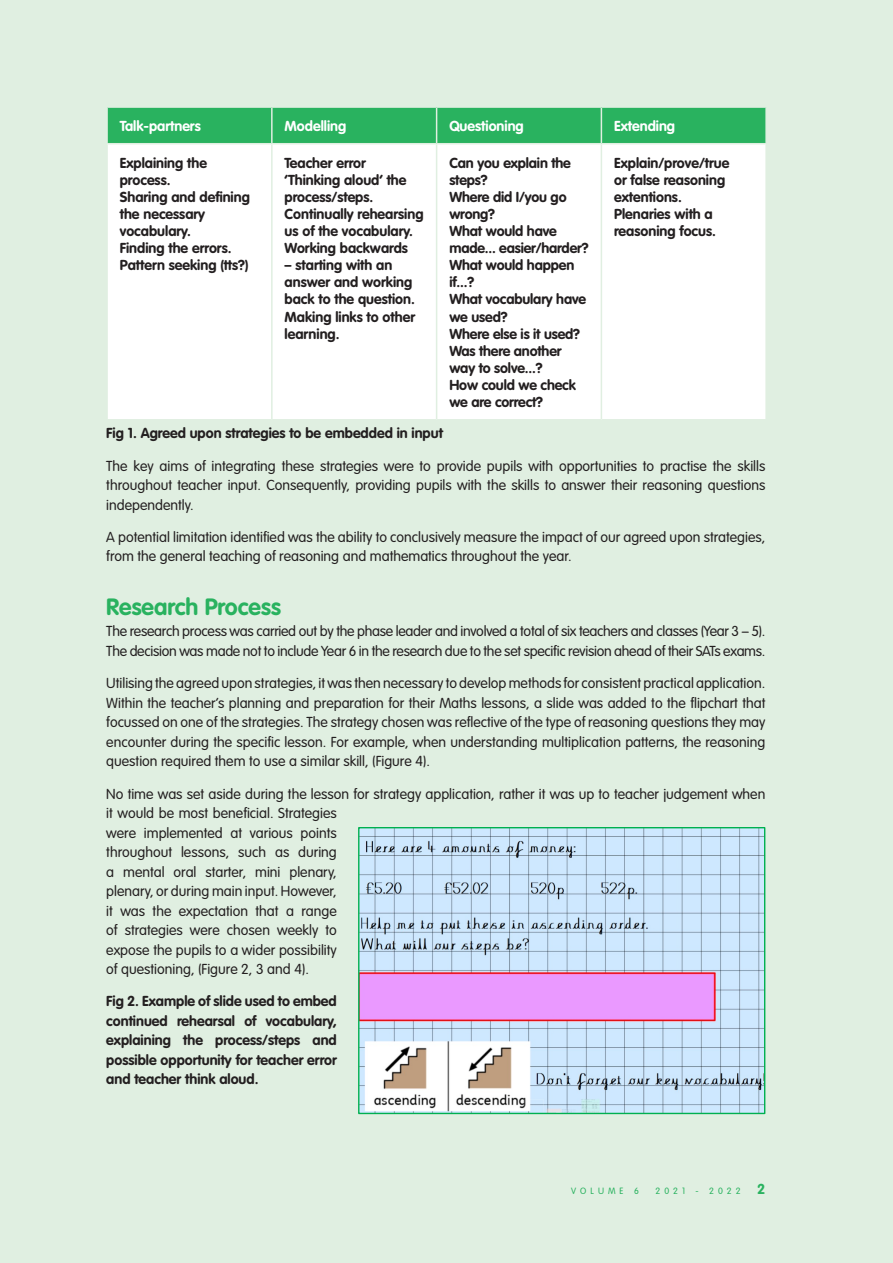
<style>
.page{position:relative;width:893px;height:1263px;background:#e0efe1}
.page>*{position:absolute;margin:0;border:0;box-sizing:border-box;transform-origin:0 0}
.Subheadings{font:700 23.25px "VAG Rounded";color:#29b25f}
.Body{font:300 14.25px/19.5px "VAG Rounded";color:#231f20;text-align:justify}
.Body-2{font:700 14.25px/17.1px "VAG Rounded";color:#231f20}
.Body-3{font:300 14.25px/19.5px "VAG Rounded";letter-spacing:-.02em;color:#231f20}
.Body-4{font:700 14.25px "VAG Rounded";color:#fff}
.t1{font:300 9px "VAG Rounded";letter-spacing:.45em;color:#29b25f}
.s1{font-weight:700;font-size:14.25px}
</style>
<div class="page">
<div style="left:108px;top:108px;width:657px;height:35px;background:#29b25f"></div>
<div style="left:108px;top:144px;width:657px;height:275px;background:#fff"></div>
<hr style="left:271px;top:108px;width:2px;height:35px;background:#e0efe1">
<hr style="left:436px;top:108px;width:1px;height:35px;background:#e0efe1">
<hr style="left:601px;top:108px;width:1px;height:35px;background:#e0efe1">
<hr style="left:271px;top:144px;width:2px;height:275px;background:#e0efe1">
<hr style="left:436px;top:144px;width:1px;height:275px;background:#e0efe1">
<hr style="left:601px;top:144px;width:1px;height:275px;background:#e0efe1">
<img style="left:360px;top:829px;width:403px;height:283px">
<div style="left:358px;top:827px;width:407px;height:287px;border:1px solid #00b050"></div>
<p class="Body-4" style="left:120px;top:118px;width:82px">Talk-partners</p>
<p class="Body-4" style="left:285px;top:118px;width:63px">Modelling</p>
<p class="Body-4" style="left:449px;top:118px;width:76px">Questioning</p>
<p class="Body-4" style="left:614px;top:118px;width:62px">Extending</p>
<p class="Body-2" style="left:120px;top:154px;width:132px">Explaining the process.<br>Sharing and defining the necessary vocabulary.</p>
<p class="Body-2" style="left:120px;top:239px;width:113px">Finding the errors.</p>
<p class="Body-2" style="left:120px;top:257px;width:130px">Pattern seeking (tts?)</p>
<p class="Body-2" style="left:285px;top:154px;width:83px">Teacher error</p>
<p class="Body-2" style="left:285px;top:171px;width:123px">‘Thinking aloud’ the process/steps.</p>
<p class="Body-2" style="left:285px;top:205px;width:140px">Continually rehearsing us of the vocabulary.</p>
<p class="Body-2" style="left:285px;top:239px;width:125px">Working backwards</p>
<p class="Body-2" style="left:285px;top:257px;width:132px">– starting with an answer and working back to the question.</p>
<p class="Body-2" style="left:285px;top:308px;width:132px">Making links to other learning.</p>
<p class="Body-2" style="left:449px;top:154px;width:123px">Can you explain the steps?</p>
<p class="Body-2" style="left:449px;top:188px;width:119px">Where did I/you go wrong?</p>
<p class="Body-2" style="left:449px;top:222px;width:141px">What would have made... easier/harder?</p>
<p class="Body-2" style="left:449px;top:257px;width:126px">What would happen if...?</p>
<p class="Body-2" style="left:449px;top:291px;width:138px">What vocabulary have we used?</p>
<p class="Body-2" style="left:449px;top:325px;width:132px">Where else is it used?</p>
<p class="Body-2" style="left:449px;top:342px;width:114px">Was there another way to solve...?</p>
<p class="Body-2" style="left:449px;top:376px;width:128px">How could we check we are correct?</p>
<p class="Body-2" style="left:614px;top:154px;width:117px">Explain/prove/true or false reasoning extentions.</p>
<p class="Body-2" style="left:614px;top:205px;width:103px">Plenaries with a reasoning focus.</p>
<p class="Body-2" style="left:106px;top:425px;width:338px">Fig 1. Agreed upon strategies to be embedded in input</p>
<p class="Body" style="left:106px;top:456px;width:661px">The key aims of integrating these strategies were to provide pupils with opportunities to practise the skills throughout teacher input. Consequently, providing pupils with the skills to answer their reasoning questions independently.</p>
<p class="Body" style="left:106px;top:527px;width:661px">A potential limitation identified was the ability to conclusively measure the impact of our agreed upon strategies, from the general teaching of reasoning and mathematics throughout the year.</p>
<p class="Subheadings" style="left:106px;top:593px;width:176px">Research Process</p>
<p class="Body-3" style="left:106px;top:622px;width:661px">The research process was carried out by the phase leader and involved a total of six teachers and classes (Year 3 – 5).<br>The decision was made not to include Year 6 in the research due to the set specific revision ahead of their SATs exams.</p>
<p class="Body" style="left:106px;top:673px;width:661px">Utilising the agreed upon strategies, it was then necessary to develop methods for consistent practical application.<br>Within the teacher’s planning and preparation for their Maths lessons, a slide was added to the flipchart that focussed on one of the strategies. The strategy chosen was reflective of the type of reasoning questions they may encounter during the specific lesson. For example, when understanding multiplication patterns, the reasoning question required them to use a similar skill, (Figure 4).</p>
<p class="Body" style="left:106px;top:784px;width:660px;text-align:left">No time was set aside during the lesson for strategy application, rather it was up to teacher judgement when it would be most beneficial. Strategies<br>were implemented at various points<br>throughout lessons, such as during<br>a mental oral starter, mini plenary,<br>plenary, or during main input. However,<br>it was the expectation that a range<br>of strategies were chosen weekly to<br>expose the pupils to a wider possibility<br>of questioning, (Figure 2, 3 and 4).</p>
<p class="Body-2" style="left:106px;top:991px;width:232px;line-height:19.5px;text-align:justify">Fig 2. Example of slide used to embed continued rehearsal of vocabulary, explaining the process/steps and possible opportunity for teacher error and teacher think aloud.</p>
<p class="t1" style="left:571px;top:1186px;width:69px">VOLUME 6</p>
<p class="t1" style="left:655px;top:1186px;width:111px">2021 - 2022 <span class="s1">2</span></p>
</div>
